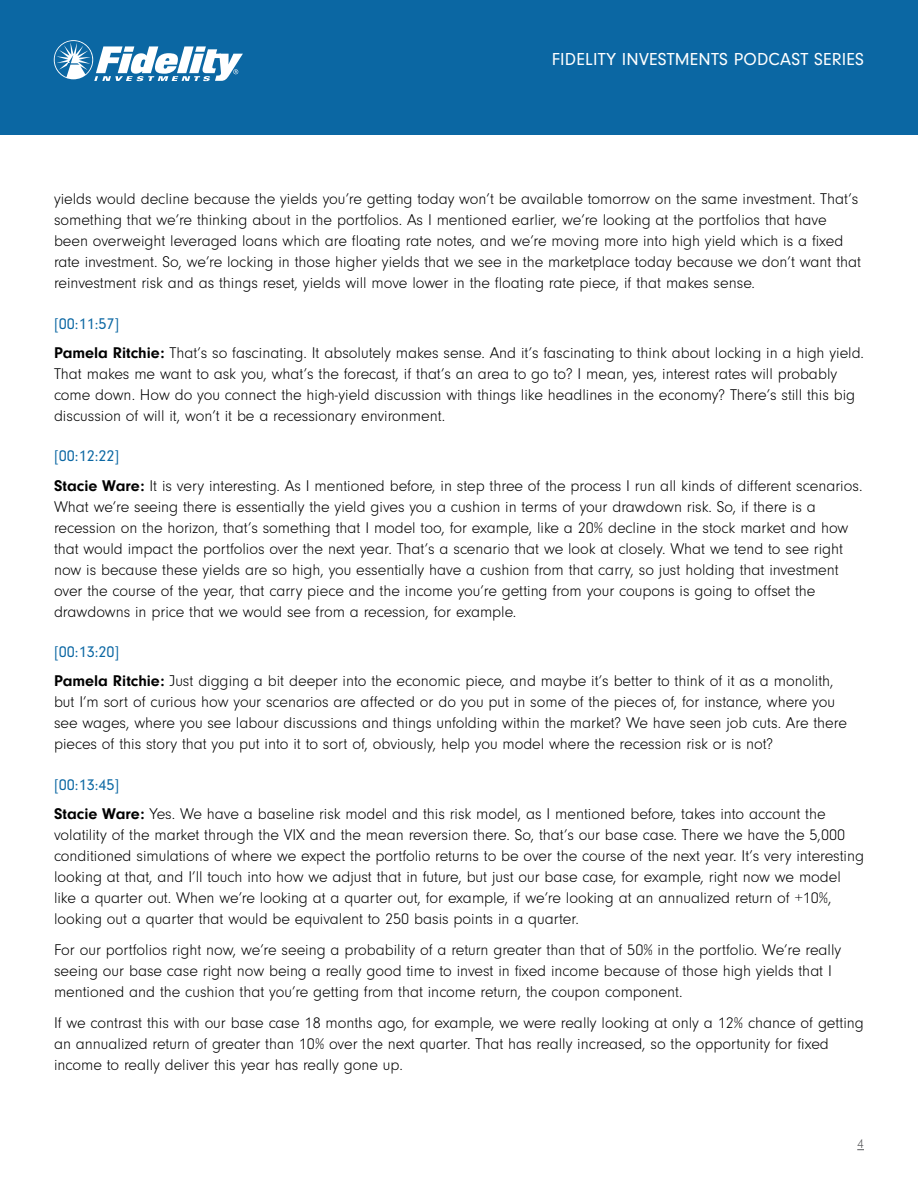
<style>
.page{position:relative;width:918px;height:1188px;background:#fff}
.page>*{position:absolute;margin:0;border:0;box-sizing:border-box;transform-origin:0 0}
.t1{font:18px "Neuzeit Gro";letter-spacing:.01em;color:#fff}
.t2{font:300 16.2px/21px "Neuzeit Gro";color:#000}
.t3{font:300 13.5px "Neuzeit Gro";color:#58595b}
.s1{font-weight:400;color:#0b67a3}
.s2{font-weight:700}
</style>
<div class="page">
<div style="left:0;top:0;width:918px;height:135px;background:#0b67a3"></div>
<svg style="left:54px;top:40px;width:189px;height:41px"></svg>
<p class="t1" style="left:552px;top:49px;width:314px">FIDELITY INVESTMENTS PODCAST SERIES</p>
<p class="t2" style="left:54px;top:189px;width:809px">yields would decline because the yields you’re getting today won’t be available tomorrow on the same investment. That’s something that we’re thinking about in the portfolios. As I mentioned earlier, we’re looking at the portfolios that have been overweight leveraged loans which are floating rate notes, and we’re moving more into high yield which is a fixed rate investment. So, we’re locking in those higher yields that we see in the marketplace today because we don’t want that reinvestment risk and as things reset, yields will move lower in the floating rate piece, if that makes sense.</p>
<p class="t2" style="left:54px;top:309px;width:812px;line-height:29.2px"><span class="s1">[00:11:57]<br></span><span class="s2">Pamela Ritchie:</span> That’s so fascinating. It absolutely makes sense. And it’s fascinating to think about locking in a high yield.</p>
<p class="t2" style="left:54px;top:363px;width:803px">That makes me want to ask you, what’s the forecast, if that’s an area to go to? I mean, yes, interest rates will probably come down. How do you connect the high-yield discussion with things like headlines in the economy? There’s still this big discussion of will it, won’t it be a recessionary environment.</p>
<p class="t2" style="left:54px;top:442px;width:810px;line-height:29.2px"><span class="s1">[00:12:22]<br></span><span class="s2">Stacie Ware:</span> It is very interesting. As I mentioned before, in step three of the process I run all kinds of different scenarios.</p>
<p class="t2" style="left:54px;top:496px;width:796px">What we’re seeing there is essentially the yield gives you a cushion in terms of your drawdown risk. So, if there is a recession on the horizon, that’s something that I model too, for example, like a 20% decline in the stock market and how that would impact the portfolios over the next year. That’s a scenario that we look at closely. What we tend to see right now is because these yields are so high, you essentially have a cushion from that carry, so just holding that investment over the course of the year, that carry piece and the income you’re getting from your coupons is going to offset the drawdowns in price that we would see from a recession, for example.</p>
<p class="t2" style="left:54px;top:638px;width:781px;line-height:29.2px"><span class="s1">[00:13:20]<br></span><span class="s2">Pamela Ritchie:</span> Just digging a bit deeper into the economic piece, and maybe it’s better to think of it as a monolith,</p>
<p class="t2" style="left:54px;top:692px;width:794px">but I’m sort of curious how your scenarios are affected or do you put in some of the pieces of, for instance, where you see wages, where you see labour discussions and things unfolding within the market? We have seen job cuts. Are there pieces of this story that you put into it to sort of, obviously, help you model where the recession risk or is not?</p>
<p class="t2" style="left:54px;top:770px;width:773px;line-height:29.2px"><span class="s1">[00:13:45]<br></span><span class="s2">Stacie Ware:</span> Yes. We have a baseline risk model and this risk model, as I mentioned before, takes into account the</p>
<p class="t2" style="left:54px;top:825px;width:812px">volatility of the market through the VIX and the mean reversion there. So, that’s our base case. There we have the 5,000 conditioned simulations of where we expect the portfolio returns to be over the course of the next year. It’s very interesting looking at that, and I’ll touch into how we adjust that in future, but just our base case, for example, right now we model like a quarter out. When we’re looking at a quarter out, for example, if we’re looking at an annualized return of +10%, looking out a quarter that would be equivalent to 250 basis points in a quarter.</p>
<p class="t2" style="left:54px;top:939px;width:789px">For our portfolios right now, we’re seeing a probability of a return greater than that of 50% in the portfolio. We’re really seeing our base case right now being a really good time to invest in fixed income because of those high yields that I mentioned and the cushion that you’re getting from that income return, the coupon component.</p>
<p class="t2" style="left:54px;top:1012px;width:811px">If we contrast this with our base case 18 months ago, for example, we were really looking at only a 12% chance of getting an annualized return of greater than 10% over the next quarter. That has really increased, so the opportunity for fixed income to really deliver this year has really gone up.</p>
<p class="t3" style="left:857px;top:1137px;width:8px">4</p>
</div>
